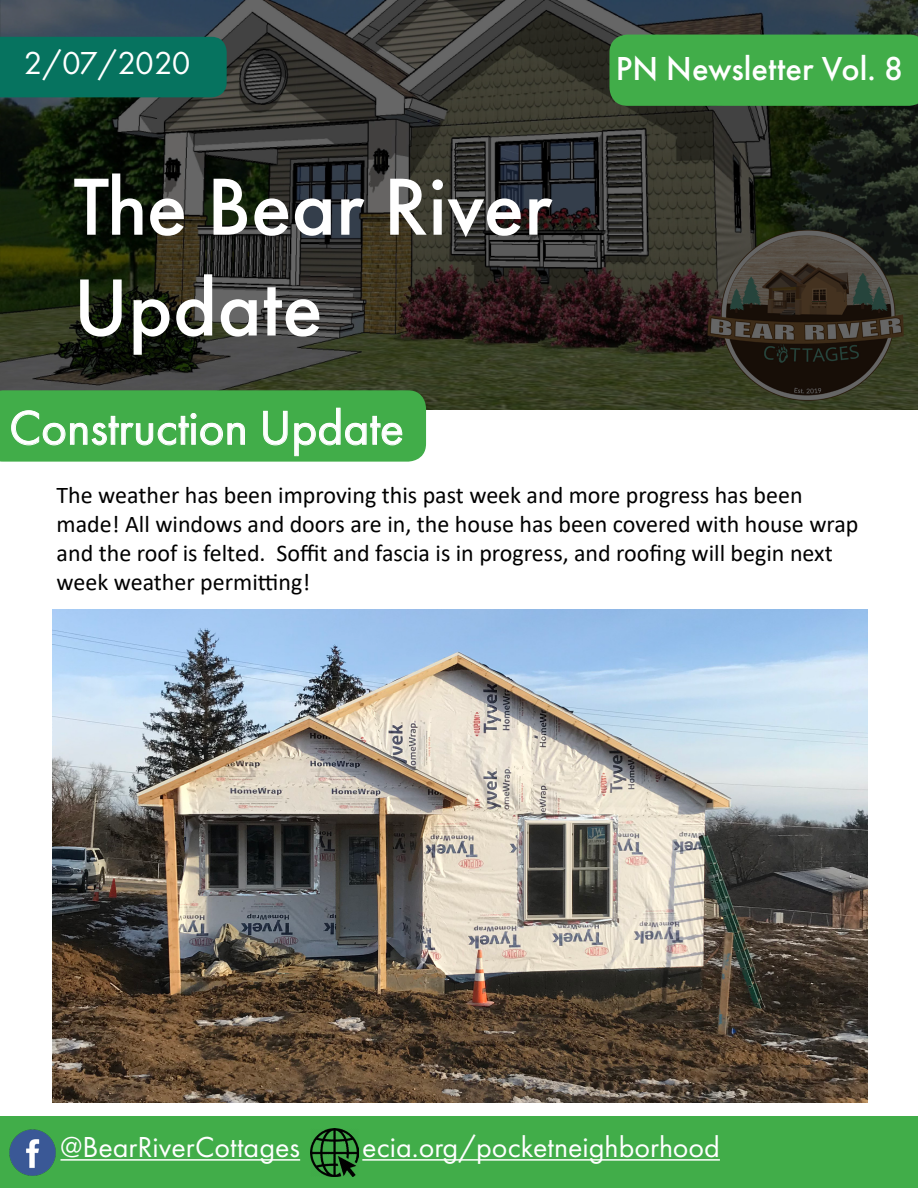
<style>
.page{position:relative;width:918px;height:1188px;background:#fff}
.page>*{position:absolute;margin:0;border:0;box-sizing:border-box;transform-origin:0 0}
.t1{font:500 84px/100.8px "Futura PT";color:#fff}
.t2{font:49.5px "Futura PT";color:#fff}
.t3{font:500 34.5px "Futura PT";color:#fff}
.t4{font:33px "Futura PT";letter-spacing:-.025em;color:#fff}
.t5{font:30px "Futura PT";color:#fff}
.t6{font:24px/28.8px "Calibri";color:#000}
</style>
<div class="page">
<svg style="left:0;top:0;width:918px;height:409px;background:#31322b"></svg>
<div style="left:609px;top:35px;width:309px;height:71px;background:#41ad49"></div>
<div style="left:0;top:1117px;width:918px;height:71px;background:#41ad49"></div>
<div style="left:0;top:37px;width:227px;height:60px;background:#06735f"></div>
<img style="left:9px;top:1129px;width:47px;height:47px">
<svg style="left:0;top:390px;width:426px;height:72px;background:#4eb255"></svg>
<img style="left:53px;top:610px;width:814px;height:492px">
<hr style="left:60px;top:1159px;width:240px;height:2px;background:#fff">
<img style="left:310px;top:1128px;width:48px;height:48px">
<hr style="left:362px;top:1159px;width:358px;height:2px;background:#fff">
<h3 class="t4" style="left:24px;top:43px;width:168px">2/07/2020</h3>
<h1 class="t1" style="left:73px;top:156px;width:480px">The Bear River<br>Update</h1>
<h3 class="t3" style="left:616px;top:48px;width:289px">PN Newsletter Vol. 8</h3>
<h2 class="t2" style="left:9px;top:398px;width:396px">Construction Update</h2>
<p class="t6" style="left:57px;top:480px;width:803px">The weather has been improving this past week and more progress has been made! All windows and doors are in, the house has been covered with house wrap and the roof is felted. Soffit and fascia is in progress, and roofing will begin next week weather permitting!</p>
<p class="t5" style="left:60px;top:1129px;width:241px">@BearRiverCottages</p>
<p class="t5" style="left:362px;top:1129px;width:359px">ecia.org/pocketneighborhood</p>
</div>
